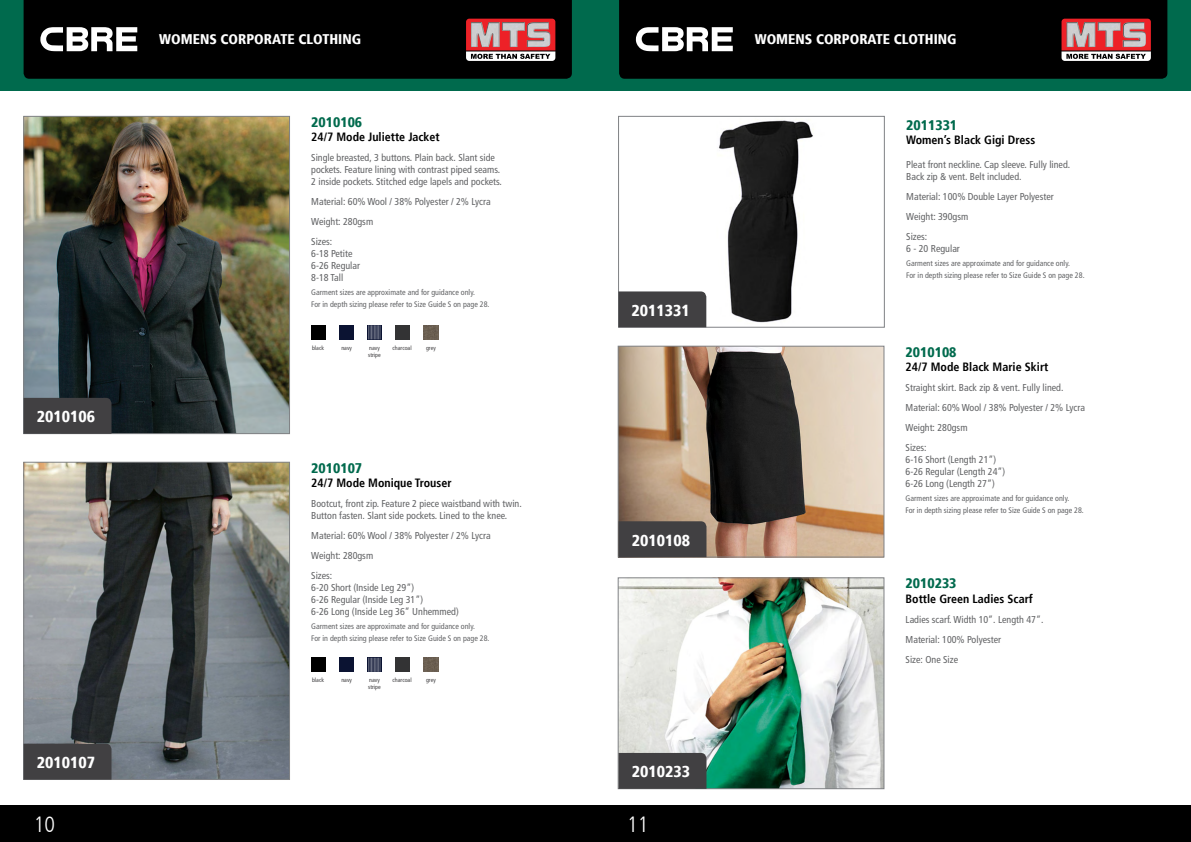
<style>
.page{position:relative;width:1191px;height:842px;background:#fff}
.page>*{position:absolute;margin:0;border:0;box-sizing:border-box;transform-origin:0 0}
.t1{font:300 condensed 22px "Frutiger LT";color:#fff}
.t2{font:900 condensed 16px "Frutiger";color:#fff}
.t3{font:900 condensed 14px "Frutiger";color:#fff}
.t4{font:900 condensed 14px "Frutiger";color:#006a4d}
.t5{font:700 condensed 12px "Frutiger";color:#000}
.t6{font:condensed 10px/20px "Frutiger LT";color:#636466}
.t7{font:condensed 8px/12px "Frutiger LT";color:#636466}
.t8{font:condensed 6px "Frutiger LT";color:#414042}
</style>
<div class="page">
<div style="left:595px;top:0;width:596px;height:91px;background:#006a4d"></div>
<div style="left:0;top:0;width:595px;height:91px;background:#006a4d"></div>
<div style="left:24px;top:0;width:548px;height:79px;background:#000"></div>
<svg style="left:40px;top:27px;width:97px;height:24px;background:#9b9b9b"></svg>
<svg style="left:466px;top:19px;width:89px;height:42px;background:#c8676a"></svg>
<img style="left:502px;top:22px;width:48px;height:25px">
<img style="left:471px;top:22px;width:29px;height:25px">
<div style="left:619px;top:0;width:548px;height:79px;background:#000"></div>
<svg style="left:636px;top:27px;width:97px;height:24px;background:#9b9b9b"></svg>
<svg style="left:1061px;top:19px;width:89px;height:42px;background:#c66669"></svg>
<img style="left:1097px;top:22px;width:23px;height:25px">
<img style="left:1122px;top:22px;width:23px;height:25px">
<img style="left:1066px;top:22px;width:29px;height:25px">
<div style="left:0;top:805px;width:1191px;height:37px;background:#000"></div>
<img style="left:620px;top:580px;width:262px;height:207px">
<div style="left:618px;top:578px;width:266px;height:211px;border:1px solid #808285"></div>
<div style="left:311px;top:325px;width:15px;height:14px;background:#000"></div>
<div style="left:367px;top:325px;width:14px;height:14px;background:#0b1332"></div>
<div style="left:395px;top:325px;width:15px;height:14px;background:#333334"></div>
<img style="left:424px;top:325px;width:14px;height:14px">
<img style="left:26px;top:118px;width:262px;height:314px">
<div style="left:24px;top:116px;width:266px;height:318px;border:1px solid #808285"></div>
<img style="left:26px;top:464px;width:262px;height:314px">
<div style="left:24px;top:462px;width:266px;height:318px;border:1px solid #808285"></div>
<div style="left:24px;top:398px;width:87px;height:36px;background:#414042"></div>
<div style="left:24px;top:744px;width:87px;height:36px;background:#414042"></div>
<div style="left:339px;top:325px;width:14px;height:14px;background:#0b1332"></div>
<svg style="left:368px;top:325px;width:13px;height:14px"></svg>
<div style="left:311px;top:658px;width:15px;height:14px;background:#000"></div>
<div style="left:395px;top:658px;width:15px;height:14px;background:#333334"></div>
<img style="left:424px;top:658px;width:14px;height:14px">
<div style="left:339px;top:658px;width:14px;height:14px;background:#0b1332"></div>
<div style="left:367px;top:658px;width:14px;height:14px;background:#0b1332"></div>
<svg style="left:368px;top:658px;width:13px;height:14px"></svg>
<img style="left:620px;top:348px;width:262px;height:207px">
<div style="left:618px;top:346px;width:266px;height:211px;border:1px solid #808285"></div>
<img style="left:706px;top:120px;width:107px;height:205px">
<div style="left:618px;top:116px;width:266px;height:211px;border:1px solid #808285"></div>
<div style="left:618px;top:291px;width:88px;height:36px;background:#414042"></div>
<div style="left:618px;top:521px;width:88px;height:36px;background:#414042"></div>
<div style="left:618px;top:753px;width:88px;height:36px;background:#414042"></div>
<h2 class="t2" style="left:37px;top:407px;width:60px">2010106</h2>
<h2 class="t2" style="left:37px;top:753px;width:60px">2010107</h2>
<h3 class="t3" style="left:159px;top:31px;width:203px">WOMENS CORPORATE CLOTHING</h3>
<h3 class="t3" style="left:755px;top:31px;width:203px">WOMENS CORPORATE CLOTHING</h3>
<h3 class="t4" style="left:311px;top:113px;width:52px">2010106</h3>
<p class="t5" style="left:311px;top:130px;width:130px">24/7 Mode Juliette Jacket</p>
<p class="t6" style="left:311px;top:152px;width:192px;line-height:12px">Single breasted, 3 buttons. Plain back. Slant side pockets. Feature lining with contrast piped seams.<br>2 inside pockets. Stitched edge lapels and pockets.</p>
<p class="t6" style="left:311px;top:192px;width:181px">Material: 60% Wool / 38% Polyester / 2% Lycra<br>Weight: 280gsm<br>Sizes:</p>
<p class="t6" style="left:311px;top:248px;width:50px;line-height:12px">6-18 Petite<br>6-26 Regular<br>8-18 Tall</p>
<p class="t7" style="left:311px;top:286px;width:180px">Garment sizes are approximate and for guidance only.<br>For in depth sizing please refer to Size Guide S on page 28.</p>
<p class="t8" style="left:369px;top:344px;width:12px">navy</p>
<p class="t8" style="left:392px;top:344px;width:21px">charcoal</p>
<p class="t8" style="left:426px;top:344px;width:11px">grey</p>
<p class="t8" style="left:368px;top:351px;width:14px">stripe</p>
<p class="t8" style="left:312px;top:344px;width:13px">black</p>
<p class="t8" style="left:341px;top:344px;width:12px">navy</p>
<h3 class="t4" style="left:311px;top:459px;width:52px">2010107</h3>
<p class="t5" style="left:311px;top:476px;width:142px">24/7 Mode Monique Trouser</p>
<p class="t6" style="left:311px;top:498px;width:212px;line-height:12px">Bootcut, front zip. Feature 2 piece waistband with twin.<br>Button fasten. Slant side pockets. Lined to the knee.</p>
<p class="t6" style="left:311px;top:526px;width:181px">Material: 60% Wool / 38% Polyester / 2% Lycra<br>Weight: 280gsm<br>Sizes:</p>
<p class="t6" style="left:311px;top:582px;width:149px;line-height:12px">6-20 Short (Inside Leg 29”)<br>6-26 Regular (Inside Leg 31”)<br>6-26 Long (Inside Leg 36” Unhemmed)</p>
<p class="t7" style="left:311px;top:620px;width:180px">Garment sizes are approximate and for guidance only.<br>For in depth sizing please refer to Size Guide S on page 28.</p>
<p class="t8" style="left:312px;top:677px;width:13px">black</p>
<p class="t8" style="left:341px;top:677px;width:12px">navy</p>
<p class="t8" style="left:369px;top:677px;width:12px">navy</p>
<p class="t8" style="left:392px;top:677px;width:21px">charcoal</p>
<p class="t8" style="left:426px;top:677px;width:11px">grey</p>
<p class="t8" style="left:368px;top:684px;width:14px">stripe</p>
<h2 class="t2" style="left:631px;top:301px;width:60px">2011331</h2>
<h2 class="t2" style="left:632px;top:531px;width:60px">2010108</h2>
<h2 class="t2" style="left:632px;top:762px;width:60px">2010233</h2>
<h3 class="t4" style="left:906px;top:116px;width:52px">2011331</h3>
<p class="t5" style="left:906px;top:133px;width:130px">Women’s Black Gigi Dress</p>
<p class="t6" style="left:906px;top:159px;width:165px;line-height:12px">Pleat front neckline. Cap sleeve. Fully lined.<br>Back zip &amp; vent. Belt included.</p>
<p class="t6" style="left:906px;top:187px;width:149px">Material: 100% Double Layer Polyester<br>Weight: 390gsm<br>Sizes:</p>
<p class="t6" style="left:906px;top:239px;width:55px">6 - 20 Regular</p>
<p class="t7" style="left:906px;top:257px;width:180px">Garment sizes are approximate and for guidance only.<br>For in depth sizing please refer to Size Guide S on page 28.</p>
<h3 class="t4" style="left:905px;top:343px;width:52px">2010108</h3>
<p class="t5" style="left:905px;top:360px;width:144px">24/7 Mode Black Marie Skirt</p>
<p class="t6" style="left:905px;top:378px;width:181px">Straight skirt. Back zip &amp; vent. Fully lined.<br>Material: 60% Wool / 38% Polyester / 2% Lycra<br>Weight: 280gsm<br>Sizes:</p>
<p class="t6" style="left:905px;top:454px;width:101px;line-height:12px">6-16 Short (Length 21”)<br>6-26 Regular (Length 24”)<br>6-26 Long (Length 27”)</p>
<p class="t7" style="left:905px;top:492px;width:180px">Garment sizes are approximate and for guidance only.<br>For in depth sizing please refer to Size Guide S on page 28.</p>
<h3 class="t4" style="left:905px;top:575px;width:52px">2010233</h3>
<p class="t5" style="left:905px;top:591px;width:129px">Bottle Green Ladies Scarf</p>
<p class="t6" style="left:905px;top:609px;width:139px">Ladies scarf. Width 10”. Length 47”.<br>Material: 100% Polyester<br>Size: One Size</p>
<h1 class="t1" style="left:34px;top:811px;width:23px">10</h1>
<h1 class="t1" style="left:627px;top:811px;width:23px">11</h1>
</div>
